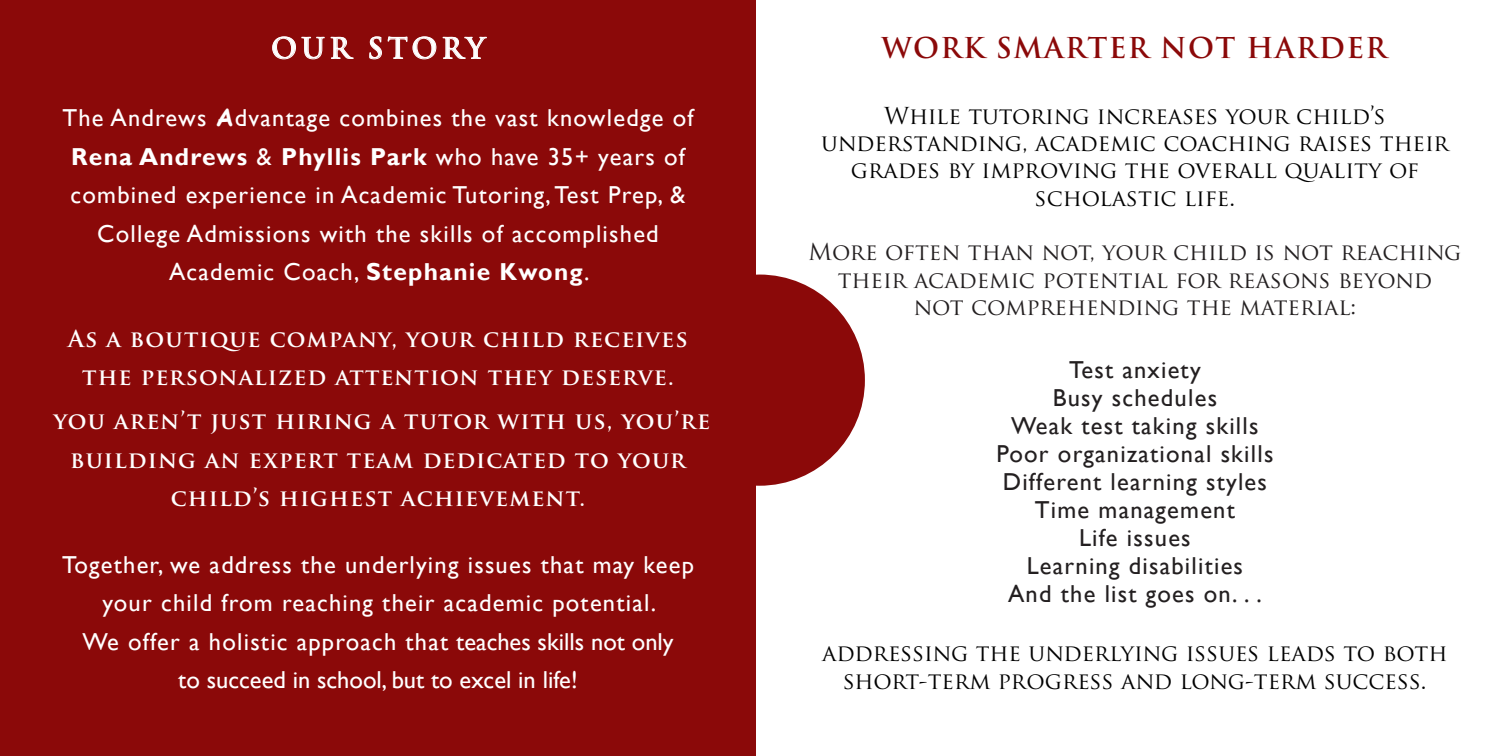
<style>
.page{position:relative;width:1512px;height:756px;background:#fff}
.page>*{position:absolute;margin:0;border:0;box-sizing:border-box;transform-origin:0 0}
.t1{font:700 28px "Trajan Pro";letter-spacing:.05em;color:#8b0909}
.t2{font:700 28px "Trajan Pro";letter-spacing:.145em;color:#fff}
.t3{font:24.5px/38.5px "Gill Sans";letter-spacing:.05em;color:#fff;text-align:center}
.t4{font:24.5px/28px "Gill Sans";letter-spacing:.05em;color:#231f20;text-align:center}
.t5{font:22.75px/27.3px "Trajan Pro";color:#000;text-align:center}
.t6{font:700 22.75px/38.5px "Trajan Pro";letter-spacing:.05em;color:#fff;text-align:center}
.t7{font:22.75px/27.3px "Trajan Pro";color:#231f20;text-align:center}
.s1{font-family:"Comic Sans MS";font-weight:700}
.s2{font-weight:700}
</style>
<div class="page">
<div style="left:0;top:0;width:756px;height:756px;background:#8b0909"></div>
<svg style="left:756px;top:275px;width:109px;height:211px"></svg>
<svg style="left:272px;top:36px;width:82px;height:24px"></svg>
<svg style="left:369px;top:36px;width:118px;height:24px"></svg>
<p class="t2" style="left:271px;top:31px;width:215px">OUR STORY</p>
<p class="t1" style="left:881px;top:31px;width:186px">Work smart</p>
<p class="t1" style="left:1109px;top:31px;width:103px">er not</p>
<p class="t1" style="left:1247px;top:31px;width:140px">harder</p>
<p class="t3" style="left:62px;top:99px;width:633px">The Andrews <span class="s1">A</span>dvantage combines the vast knowledge of <span class="s2">Rena Andrews</span> &amp; <span class="s2">Phyllis Park</span> who have 35+ years of combined experience in Academic Tutoring, Test Prep, &amp; College Admissions with the skills of accomplished Academic Coach, <span class="s2">Stephanie Kwong</span>.</p>
<p class="t6" style="left:68px;top:320px;width:621px">As a boutique company, your child receives the personalized attention they deserve.</p>
<p class="t6" style="left:54px;top:402px;width:658px">you aren’t just hiring a tutor with us, you’re building an expert team dedicated to your child’s highest achievement.</p>
<p class="t3" style="left:62px;top:545px;width:633px">Together, we address the underlying issues that may keep your child from reaching their academic potential.<br>We offer a holistic approach that teaches skills not only<br>to succeed in school, but to excel in life!</p>
<p class="t5" style="left:821px;top:102px;width:629px">While tutoring increases your child’s understanding, academic coaching raises their grades by improving the overall quality of scholastic life.</p>
<p class="t7" style="left:808px;top:238px;width:655px">More often than not, your child is not reaching their academic potential for reasons beyond<br>not comprehending the material:</p>
<p class="t4" style="left:996px;top:355px;width:279px">Test anxiety<br>Busy schedules<br>Weak test taking skills<br>Poor organizational skills<br>Different learning styles<br>Time management<br>Life issues<br>Learning disabilities<br>And the list goes on. . .</p>
<p class="t5" style="left:822px;top:639px;width:627px;line-height:28px">addressing the underlying issues leads to both short-term progress and long-term success.</p>
</div>
